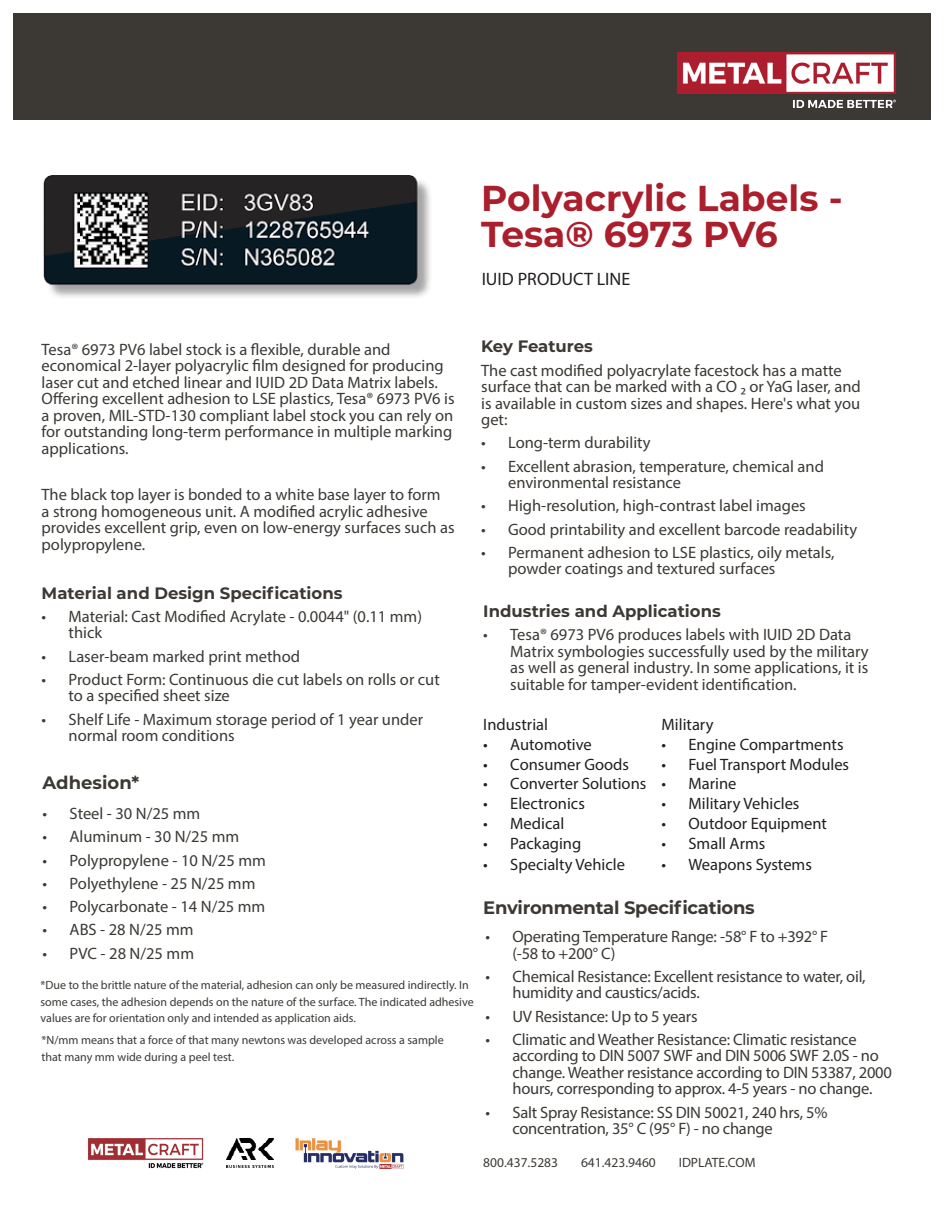
<style>
.page{position:relative;width:945px;height:1215px;background:#fff}
.page>*{position:absolute;margin:0;border:0;box-sizing:border-box;transform-origin:0 0}
.t1{font:700 36px/36px "Montserrat";color:#ab1e2c}
.t2{font:700 18px "Montserrat";letter-spacing:-.015em;color:#3c3935}
.t3{font:18px "Myriad Pro";color:#231f20}
.t4{font:16.5px/16.5px "Myriad Pro";color:#3c3935}
.t5{font:16.5px "Myriad Pro";color:#231f20}
.t6{font:700 16.5px "Montserrat";color:#3c3935}
.t7{font:13.5px "Myriad Pro";color:#3c3935}
.t8{font:12px/16.5px "Myriad Pro";color:#3c3935}
</style>
<div class="page">
<div style="left:14px;top:14px;width:918px;height:106px;background:#3c3935"></div>
<img style="left:88px;top:1138px;width:116px;height:31px">
<img style="left:295px;top:1138px;width:109px;height:31px">
<img style="left:226px;top:1139px;width:48px;height:29px">
<img style="left:43px;top:176px;width:387px;height:121px">
<img style="left:677px;top:52px;width:218px;height:55px">
<p class="t4" style="left:42px;top:341px;width:414px">Tesa® 6973 PV6 label stock is a flexible, durable and economical 2-layer polyacrylic film designed for producing laser cut and etched linear and IUID 2D Data Matrix labels.<br>Offering excellent adhesion to LSE plastics, Tesa® 6973 PV6 is a proven, MIL-STD-130 compliant label stock you can rely on for outstanding long-term performance in multiple marking applications.</p>
<p class="t4" style="left:42px;top:486px;width:415px">The black top layer is bonded to a white base layer to form<br>a strong homogeneous unit. A modified acrylic adhesive provides excellent grip, even on low-energy surfaces such as polypropylene.</p>
<p class="t1" style="left:481px;top:179px;width:363px">Polyacrylic Labels -<br>Tesa® 6973 PV6</p>
<p class="t3" style="left:482px;top:268px;width:150px">IUID PRODUCT LINE</p>
<p class="t6" style="left:481px;top:335px;width:113px">Key Features</p>
<p class="t4" style="left:481px;top:362px;width:381px">The cast modified polyacrylate facestock has a matte surface that can be marked with a CO ₂ or YaG laser, and is available in custom sizes and shapes. Here's what you get:</p>
<p class="t4" style="left:481px;top:434px;width:171px">• Long-term durability</p>
<p class="t4" style="left:508px;top:458px;width:317px;text-indent:-27px">• Excellent abrasion, temperature, chemical and environmental resistance</p>
<p class="t4" style="left:481px;top:497px;width:326px">• High-resolution, high-contrast label images</p>
<p class="t4" style="left:481px;top:521px;width:378px">• Good printability and excellent barcode readability</p>
<p class="t4" style="left:508px;top:544px;width:328px;text-indent:-27px">• Permanent adhesion to LSE plastics, oily metals, powder coatings and textured surfaces</p>
<p class="t6" style="left:42px;top:581px;width:302px">Material and Design Specifications</p>
<p class="t4" style="left:69px;top:608px;width:355px;text-indent:-27px">• Material: Cast Modified Acrylate - 0.0044" (0.11 mm) thick</p>
<p class="t4" style="left:42px;top:648px;width:260px">• Laser-beam marked print method</p>
<p class="t4" style="left:69px;top:671px;width:373px;text-indent:-27px">• Product Form: Continuous die cut labels on rolls or cut to a specified sheet size</p>
<p class="t4" style="left:69px;top:711px;width:356px;text-indent:-27px">• Shelf Life - Maximum storage period of 1 year under normal room conditions</p>
<p class="t2" style="left:43px;top:770px;width:98px">Adhesion*</p>
<p class="t4" style="left:43px;top:805px;width:159px">• Steel - 30 N/25 mm</p>
<p class="t4" style="left:43px;top:828px;width:198px">• Aluminum - 30 N/25 mm</p>
<p class="t4" style="left:43px;top:852px;width:225px">• Polypropylene - 10 N/25 mm</p>
<p class="t4" style="left:43px;top:875px;width:214px">• Polyethylene - 25 N/25 mm</p>
<p class="t4" style="left:43px;top:898px;width:224px">• Polycarbonate - 14 N/25 mm</p>
<p class="t4" style="left:43px;top:921px;width:153px">• ABS - 28 N/25 mm</p>
<p class="t4" style="left:43px;top:945px;width:153px">• PVC - 28 N/25 mm</p>
<p class="t8" style="left:40px;top:977px;width:435px">*Due to the brittle nature of the material, adhesion can only be measured indirectly. In some cases, the adhesion depends on the nature of the surface. The indicated adhesive values are for orientation only and intended as application aids.</p>
<p class="t8" style="left:42px;top:1032px;width:404px">*N/mm means that a force of that many newtons was developed across a sample that many mm wide during a peel test.</p>
<p class="t6" style="left:483px;top:599px;width:239px">Industries and Applications</p>
<p class="t4" style="left:510px;top:626px;width:360px;text-indent:-27px">• Tesa® 6973 PV6 produces labels with IUID 2D Data Matrix symbologies successfully used by the military as well as general industry. In some applications, it is suitable for tamper-evident identification.</p>
<p class="t5" style="left:483px;top:714px;width:66px">Industrial</p>
<p class="t5" style="left:483px;top:734px;width:110px">• Automotive</p>
<p class="t5" style="left:483px;top:754px;width:147px">• Consumer Goods</p>
<p class="t5" style="left:483px;top:774px;width:165px">• Converter Solutions</p>
<p class="t5" style="left:483px;top:794px;width:103px">• Electronics</p>
<p class="t5" style="left:483px;top:813px;width:83px">• Medical</p>
<p class="t5" style="left:483px;top:833px;width:100px">• Packaging</p>
<p class="t5" style="left:483px;top:855px;width:143px">• Specialty Vehicle</p>
<p class="t5" style="left:662px;top:714px;width:54px">Military</p>
<p class="t5" style="left:662px;top:734px;width:184px">• Engine Compartments</p>
<p class="t5" style="left:662px;top:754px;width:189px">• Fuel Transport Modules</p>
<p class="t5" style="left:662px;top:774px;width:77px">• Marine</p>
<p class="t5" style="left:662px;top:794px;width:140px">• Military Vehicles</p>
<p class="t5" style="left:662px;top:813px;width:167px">• Outdoor Equipment</p>
<p class="t5" style="left:662px;top:833px;width:105px">• Small Arms</p>
<p class="t5" style="left:662px;top:855px;width:152px">• Weapons Systems</p>
<p class="t2" style="left:483px;top:895px;width:273px">Environmental Specifications</p>
<p class="t4" style="left:512px;top:928px;width:317px;text-indent:-27px">• Operating Temperature Range: -58° F to +392° F (-58 to +200° C)</p>
<p class="t4" style="left:512px;top:968px;width:355px;text-indent:-27px">• Chemical Resistance: Excellent resistance to water, oil, humidity and caustics/acids.</p>
<p class="t4" style="left:485px;top:1007px;width:214px">• UV Resistance: Up to 5 years</p>
<p class="t4" style="left:512px;top:1031px;width:381px;text-indent:-27px">• Climatic and Weather Resistance: Climatic resistance according to DIN 5007 SWF and DIN 5006 SWF 2.0S - no change. Weather resistance according to DIN 53387, 2000 hours, corresponding to approx. 4-5 years - no change.</p>
<p class="t4" style="left:512px;top:1103px;width:317px;text-indent:-27px">• Salt Spray Resistance: SS DIN 50021, 240 hrs, 5% concentration, 35° C (95° F) - no change</p>
<p class="t7" style="left:483px;top:1154px;width:76px">800.437.5283</p>
<p class="t7" style="left:581px;top:1154px;width:76px">641.423.9460</p>
<p class="t7" style="left:679px;top:1154px;width:78px">IDPLATE.COM</p>
</div>
